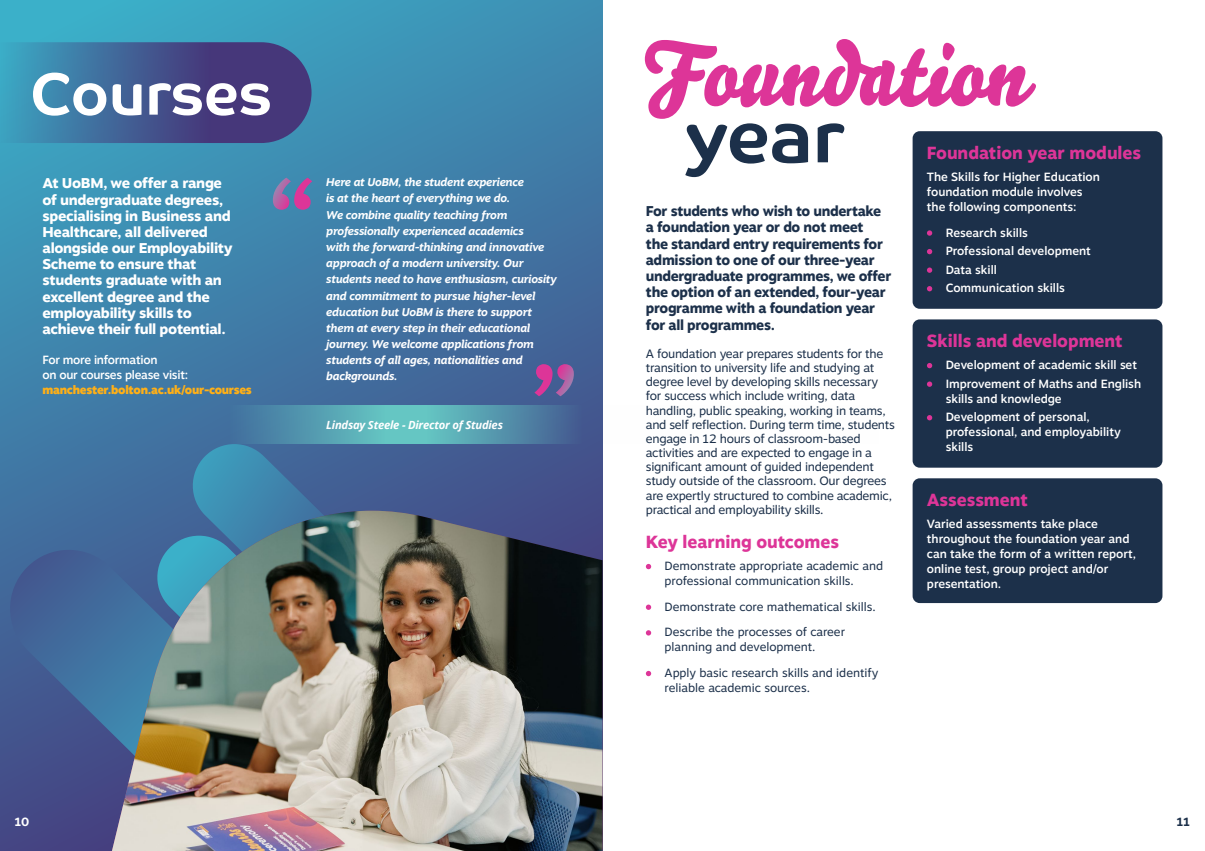
<style>
.page{position:relative;width:1205px;height:851px;background:#fff}
.page>*{position:absolute;margin:0;border:0;box-sizing:border-box;transform-origin:0 0}
.t1{font:88.88px "Bello Script Pro";color:#dd3598}
.t2{font:700 73.75px "Co Text";color:#1c304a}
.t3{font:700 59.75px "Co Text";letter-spacing:-.02em;color:#fff}
.t4{font:800 17.5px "Motiva Sans";color:#dd3598}
.t5{font:800 14.12px/16.1px "Motiva Sans";letter-spacing:-.02em;color:#fff;scale:1.04 1}
.t6{font:800 14.12px/16.1px "Motiva Sans";letter-spacing:-.02em;color:#1c304a}
.t7{font:12.12px/14.1px "Motiva Sans";letter-spacing:-.02em;color:#1c304a}
.t8{font:500 11.88px/15px "Motiva Sans";color:#fff}
.t9{font:11.88px/25.6px "Motiva Sans";color:#1c304a}
.t10{font:500 11.88px/15px "Motiva Sans";letter-spacing:-.02em;color:#fff}
.t11{font:900 11.88px "Motiva Sans";letter-spacing:-.02em;color:#ffb017}
.t12{font:700 11.88px "Motiva Sans";color:#fff}
.t13{font:700 11.88px "Motiva Sans";color:#1c304a}
.t14{font:italic 700 11.25px/16.1px "Motiva Sans";letter-spacing:-.02em;color:#fff}
.t15{font:italic 700 11.25px "Open Sans";letter-spacing:-.02em;color:#fff}
</style>
<div class="page">
<svg style="left:0;top:0;width:602px;height:850px;background:#3f7fa9"></svg>
<svg style="left:4px;top:549px;width:108px;height:289px;background:#425a91"></svg>
<svg style="left:189px;top:444px;width:211px;height:66px;background:#4073a1"></svg>
<img style="left:112px;top:510px;width:490px;height:340px">
<div style="left:912px;top:478px;width:250px;height:125px;background:#1c304a;border-radius:7px"></div>
<div style="left:912px;top:131px;width:250px;height:178px;background:#1c304a;border-radius:7px"></div>
<svg style="left:927px;top:230px;width:5px;height:6px"></svg>
<svg style="left:927px;top:249px;width:5px;height:5px"></svg>
<svg style="left:927px;top:267px;width:5px;height:6px"></svg>
<svg style="left:927px;top:286px;width:5px;height:5px"></svg>
<div style="left:912px;top:319px;width:250px;height:148px;background:#1c304a;border-radius:7px"></div>
<svg style="left:927px;top:363px;width:5px;height:5px"></svg>
<svg style="left:927px;top:381px;width:5px;height:6px"></svg>
<svg style="left:927px;top:415px;width:5px;height:5px"></svg>
<svg style="left:646px;top:564px;width:5px;height:5px"></svg>
<svg style="left:646px;top:604px;width:5px;height:5px"></svg>
<svg style="left:646px;top:630px;width:5px;height:5px"></svg>
<svg style="left:646px;top:670px;width:5px;height:6px"></svg>
<svg style="left:409px;top:405px;width:194px;height:38px;background:#538ea9"></svg>
<svg style="left:0;top:405px;width:409px;height:38px;background:#4988a9"></svg>
<svg style="left:273px;top:178px;width:39px;height:32px"></svg>
<svg style="left:534px;top:364px;width:40px;height:32px"></svg>
<svg style="left:0;top:42px;width:311px;height:101px;background:#415f94"></svg>
<h3 class="t3" style="left:30px;top:59px;width:245px">Courses</h3>
<p class="t5" style="left:43px;top:175px;width:184px">At UoBM, we offer a range of undergraduate degrees, specialising in Business and<br>Healthcare, all delivered alongside our Employability<br>Scheme to ensure that students graduate with an excellent degree and the employability skills to achieve their full potential.</p>
<p class="t10" style="left:43px;top:352px;width:147px">For more information<br>on our courses please visit:</p>
<p class="t11" style="left:43px;top:381px;width:211px">manchester.bolton.ac.uk/our-courses</p>
<p class="t14" style="left:326px;top:174px;width:232px">Here at UoBM, the student experience<br>is at the heart of everything we do.<br>We combine quality teaching from professionally experienced academics<br>with the forward-thinking and innovative approach of a modern university. Our students need to have enthusiasm, curiosity and commitment to pursue higher-level education but UoBM is there to support them at every step in their educational journey. We welcome applications from students of all ages, nationalities and backgrounds.</p>
<p class="t15" style="left:326px;top:417px;width:178px">Lindsay Steele - Director of Studies</p>
<h1 class="t1" style="left:643px;top:5px;width:384px">Foundation</h1>
<h2 class="t2" style="left:686px;top:94px;width:160px">year</h2>
<p class="t6" style="left:646px;top:203px;width:247px">For students who wish to undertake a foundation year or do not meet<br>the standard entry requirements for admission to one of our three-year undergraduate programmes, we offer the option of an extended, four-year programme with a foundation year for all programmes.</p>
<p class="t7" style="left:646px;top:346px;width:250px">A foundation year prepares students for the transition to university life and studying at degree level by developing skills necessary for success which include writing, data handling, public speaking, working in teams, and self reflection. During term time, students engage in 12 hours of classroom-based activities and are expected to engage in a significant amount of guided independent study outside of the classroom. Our degrees are expertly structured to combine academic, practical and employability skills.</p>
<h3 class="t4" style="left:646px;top:529px;width:195px">Key learning outcomes</h3>
<p class="t9" style="left:664px;top:558px;width:220px;line-height:15px">Demonstrate appropriate academic and professional communication skills.</p>
<p class="t9" style="left:664px;top:593px;width:213px">Demonstrate core mathematical skills.<br>Describe the processes of career</p>
<p class="t9" style="left:664px;top:634px;width:215px">planning and development.<br>Apply basic research skills and identify</p>
<p class="t9" style="left:664px;top:674px;width:147px">reliable academic sources.</p>
<h3 class="t4" style="left:927px;top:140px;width:216px">Foundation year modules</h3>
<p class="t8" style="left:927px;top:169px;width:175px">The Skills for Higher Education foundation module involves the following components:</p>
<p class="t8" style="left:945px;top:223px;width:147px;line-height:18.5px">Research skills<br>Professional development<br>Data skill<br>Communication skills</p>
<h3 class="t4" style="left:927px;top:328px;width:197px">Skills and development</h3>
<p class="t8" style="left:945px;top:355px;width:197px;line-height:18.5px">Development of academic skill set<br>Improvement of Maths and English</p>
<p class="t8" style="left:945px;top:389px;width:146px;line-height:18.5px">skills and knowledge<br>Development of personal,</p>
<p class="t8" style="left:945px;top:424px;width:177px">professional, and employability skills</p>
<h3 class="t4" style="left:927px;top:487px;width:102px">Assessment</h3>
<p class="t8" style="left:927px;top:516px;width:211px">Varied assessments take place throughout the foundation year and can take the form of a written report, online test, group project and/or presentation.</p>
<p class="t12" style="left:14px;top:813px;width:16px">10</p>
<p class="t13" style="left:1176px;top:813px;width:15px">11</p>
</div>
